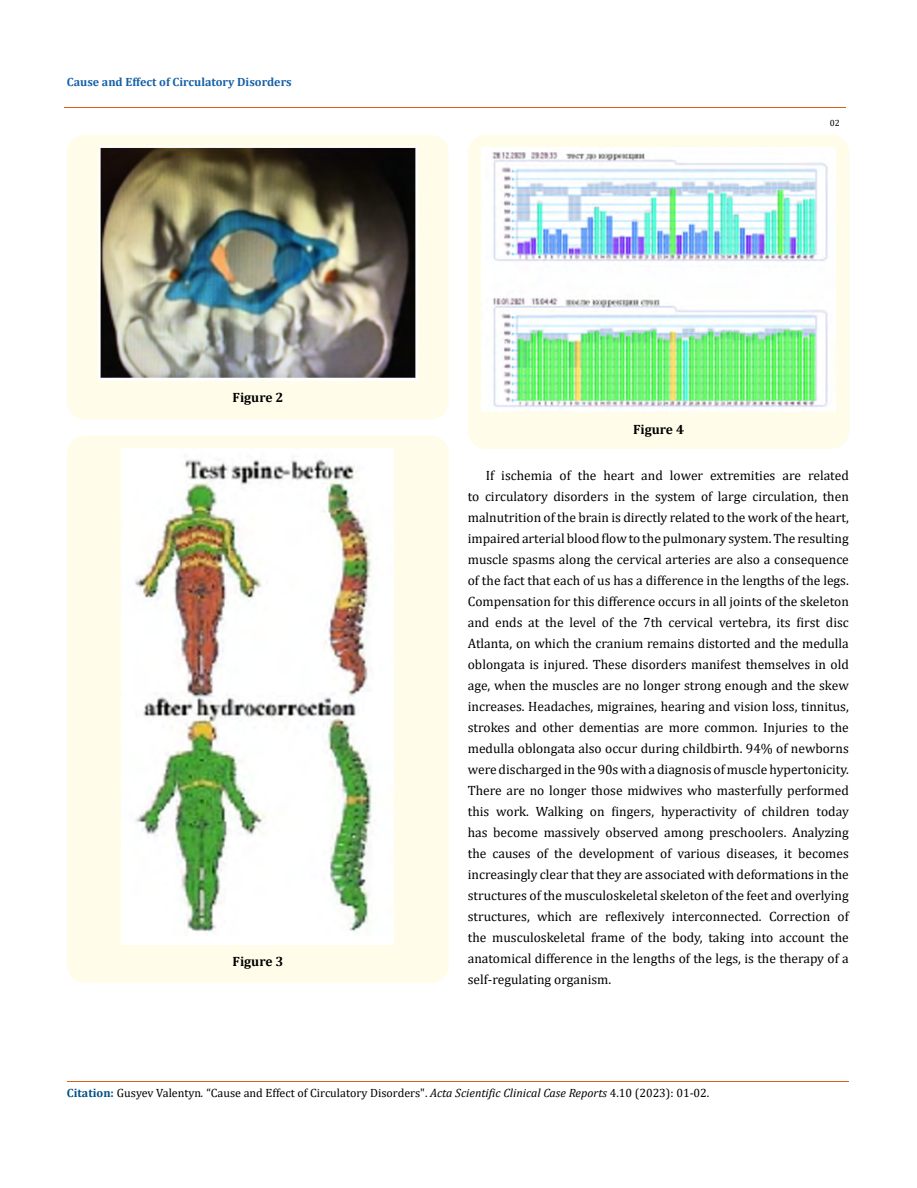
<style>
.page{position:relative;width:917px;height:1188px;background:#fff}
.page>*{position:absolute;margin:0;border:0;box-sizing:border-box;transform-origin:0 0}
.t1{font:13.5px/21px "Cambria";color:#000;text-align:justify}
.t2{font:700 13.5px "Cambria";color:#000}
.t3{font:12px "Cambria";color:#000}
.t4{font:700 12px "Cambria";color:#1560a6}
.t5{font:9px "Cambria";color:#000}
.s1{font-weight:700;color:#035089}
.s2{font-style:italic}
</style>
<div class="page">
<div style="left:67px;top:135px;width:381px;height:285px;background:#fffde9;border-radius:18px"></div>
<img style="left:98px;top:147px;width:319px;height:234px">
<div style="left:67px;top:436px;width:382px;height:547px;background:#fffde9;border-radius:18px"></div>
<img style="left:122px;top:449px;width:272px;height:495px">
<div style="left:468px;top:135px;width:381px;height:314px;background:#fffde9;border-radius:18px"></div>
<img style="left:481px;top:147px;width:354px;height:264px">
<hr style="left:64px;top:108px;width:781px;height:1px;background:#e05d1a">
<hr style="left:67px;top:1082px;width:781px;height:1px;background:#e05d1a">
<p class="t4" style="left:67px;top:73px;width:226px">Cause and Effect of Circulatory Disorders</p>
<p class="t2" style="left:232px;top:388px;width:52px">Figure 2</p>
<p class="t2" style="left:232px;top:952px;width:52px">Figure 3</p>
<p class="t5" style="left:829px;top:118px;width:11px">02</p>
<p class="t2" style="left:633px;top:419px;width:52px">Figure 4</p>
<p class="t1" style="left:468px;top:465px;width:382px;text-indent:18px">If ischemia of the heart and lower extremities are related to circulatory disorders in the system of large circulation, then malnutrition of the brain is directly related to the work of the heart, impaired arterial blood flow to the pulmonary system. The resulting muscle spasms along the cervical arteries are also a consequence of the fact that each of us has a difference in the lengths of the legs.<br>Compensation for this difference occurs in all joints of the skeleton and ends at the level of the 7th cervical vertebra, its first disc Atlanta, on which the cranium remains distorted and the medulla oblongata is injured. These disorders manifest themselves in old age, when the muscles are no longer strong enough and the skew increases. Headaches, migraines, hearing and vision loss, tinnitus, strokes and other dementias are more common. Injuries to the medulla oblongata also occur during childbirth. 94% of newborns were discharged in the 90s with a diagnosis of muscle hypertonicity.<br>There are no longer those midwives who masterfully performed this work. Walking on fingers, hyperactivity of children today has become massively observed among preschoolers. Analyzing the causes of the development of various diseases, it becomes increasingly clear that they are associated with deformations in the structures of the musculoskeletal skeleton of the feet and overlying structures, which are reflexively interconnected. Correction of the musculoskeletal frame of the body, taking into account the anatomical difference in the lengths of the legs, is the therapy of a self-regulating organism.</p>
<p class="t3" style="left:67px;top:1086px;width:644px"><span class="s1">Citation:</span> Gusyev Valentyn<span class="s2">.</span> “Cause and Effect of Circulatory Disorders". <span class="s2">Acta Scientific Clinical Case Reports</span> 4.10 (2023): 01-02.</p>
</div>
